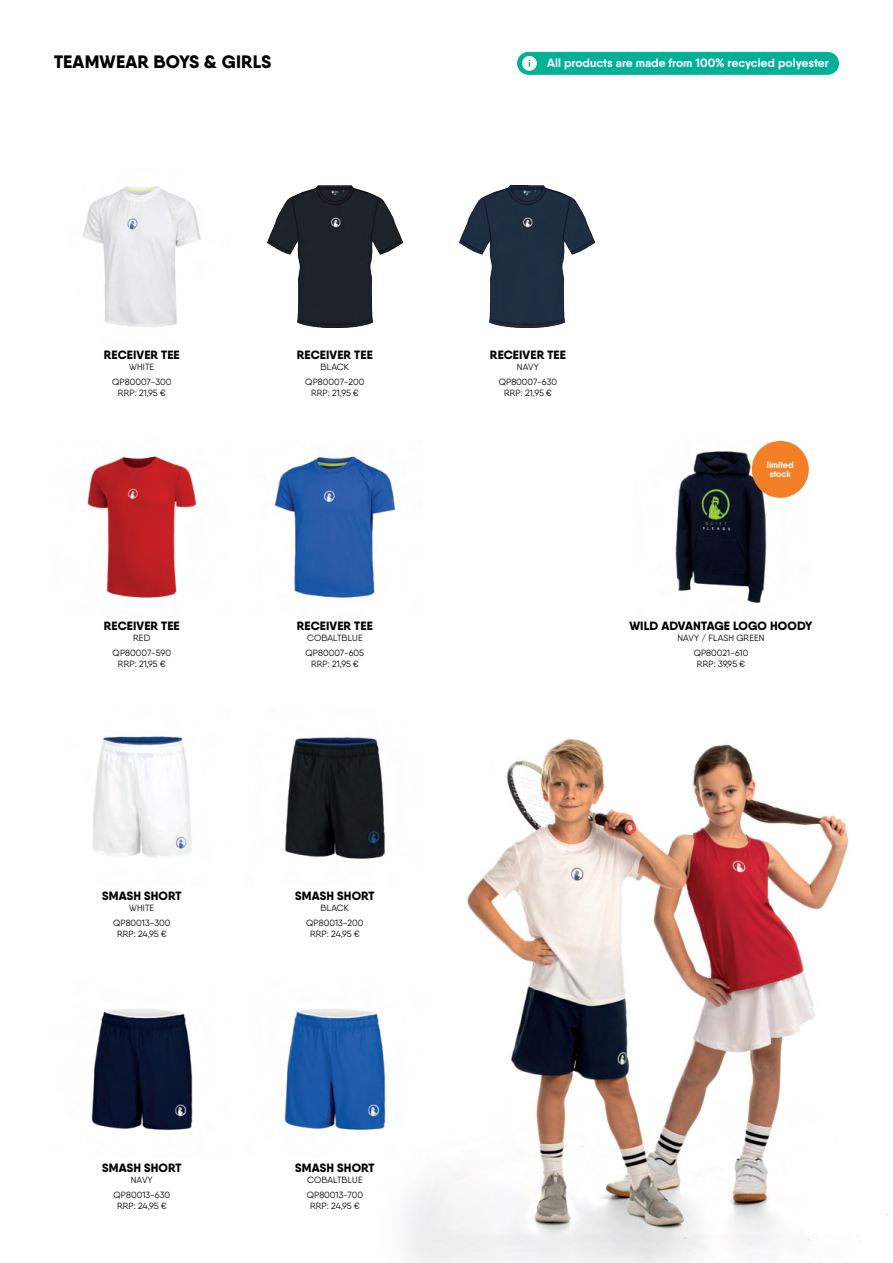
<style>
.page{position:relative;width:893px;height:1263px;background:#fff}
.page>*{position:absolute;margin:0;border:0;box-sizing:border-box;transform-origin:0 0}
.t1{font:800 18px "Qanelas";letter-spacing:.01em;color:#000}
.t2{font:800 12px "Qanelas";letter-spacing:.01em;color:#000}
.t3{font:700 12px "Qanelas";color:#fff}
.t4{font:9px/10.8px "Qanelas";color:#000;text-align:center}
.t5{font:700 9px/9px "Qanelas";letter-spacing:-.01em;color:#fff}
</style>
<div class="page">
<img style="left:405px;top:738px;width:483px;height:525px">
<img style="left:82px;top:185px;width:119px;height:142px">
<img style="left:93px;top:736px;width:99px;height:122px">
<img style="left:267px;top:185px;width:136px;height:143px">
<img style="left:460px;top:185px;width:135px;height:142px">
<img style="left:87px;top:456px;width:110px;height:142px">
<img style="left:274px;top:456px;width:122px;height:142px">
<img style="left:284px;top:737px;width:139px;height:148px">
<img style="left:91px;top:1009px;width:102px;height:122px">
<img style="left:284px;top:982px;width:138px;height:175px">
<img style="left:675px;top:440px;width:134px;height:163px">
<div style="left:752px;top:441px;width:57px;height:57px;background:#f48026;border-radius:50%"></div>
<div style="left:517px;top:52px;width:322px;height:23px;background:#00b198;border-radius:11px"></div>
<svg style="left:522px;top:56px;width:15px;height:15px"></svg>
<h1 class="t1" style="left:54px;top:51px;width:219px">TEAMWEAR BOYS &amp; GIRLS</h1>
<h2 class="t3" style="left:547px;top:56px;width:283px">All products are made from 100% recycled polyester</h2>
<h2 class="t2" style="left:104px;top:347px;width:77px">RECEIVER TEE</h2>
<p class="t4" style="left:129px;top:361px;width:27px">WHITE</p>
<h2 class="t2" style="left:297px;top:347px;width:77px">RECEIVER TEE</h2>
<p class="t4" style="left:321px;top:361px;width:30px">BLACK</p>
<h2 class="t2" style="left:490px;top:347px;width:77px">RECEIVER TEE</h2>
<p class="t4" style="left:517px;top:361px;width:23px">NAVY</p>
<p class="t4" style="left:112px;top:377px;width:61px">QP80007-300<br>RRP: 21,95 €</p>
<p class="t4" style="left:305px;top:377px;width:61px">QP80007-200<br>RRP: 21,95 €</p>
<p class="t4" style="left:499px;top:377px;width:60px">QP80007-630<br>RRP: 21,95 €</p>
<p class="t5" style="left:767px;top:461px;width:28px">limited stock</p>
<h2 class="t2" style="left:104px;top:618px;width:77px">RECEIVER TEE</h2>
<p class="t4" style="left:133px;top:632px;width:19px">RED</p>
<h2 class="t2" style="left:297px;top:618px;width:77px">RECEIVER TEE</h2>
<p class="t4" style="left:307px;top:632px;width:57px">COBALTBLUE</p>
<h2 class="t2" style="left:629px;top:618px;width:185px">WILD ADVANTAGE LOGO HOODY</h2>
<p class="t4" style="left:677px;top:632px;width:89px">NAVY / FLASH GREEN</p>
<p class="t4" style="left:113px;top:647px;width:60px">QP80007-590<br>RRP: 21,95 €</p>
<p class="t4" style="left:306px;top:647px;width:60px">QP80007-605<br>RRP: 21,95 €</p>
<h2 class="t2" style="left:102px;top:888px;width:81px">SMASH SHORT</h2>
<p class="t4" style="left:129px;top:902px;width:27px">WHITE</p>
<h2 class="t2" style="left:295px;top:888px;width:81px">SMASH SHORT</h2>
<p class="t4" style="left:321px;top:902px;width:30px">BLACK</p>
<p class="t4" style="left:113px;top:918px;width:59px">QP80013-300<br>RRP: 24,95 €</p>
<p class="t4" style="left:306px;top:918px;width:59px">QP80013-200<br>RRP: 24,95 €</p>
<h2 class="t2" style="left:102px;top:1160px;width:81px">SMASH SHORT</h2>
<p class="t4" style="left:131px;top:1174px;width:23px">NAVY</p>
<h2 class="t2" style="left:295px;top:1160px;width:81px">SMASH SHORT</h2>
<p class="t4" style="left:307px;top:1174px;width:57px">COBALTBLUE</p>
<p class="t4" style="left:114px;top:1189px;width:58px">QP80013-630<br>RRP: 24,95 €</p>
<p class="t4" style="left:307px;top:1189px;width:58px">QP80013-700<br>RRP: 24,95 €</p>
<p class="t4" style="left:694px;top:647px;width:56px">QP80021-610<br>RRP: 39,95 €</p>
</div>
